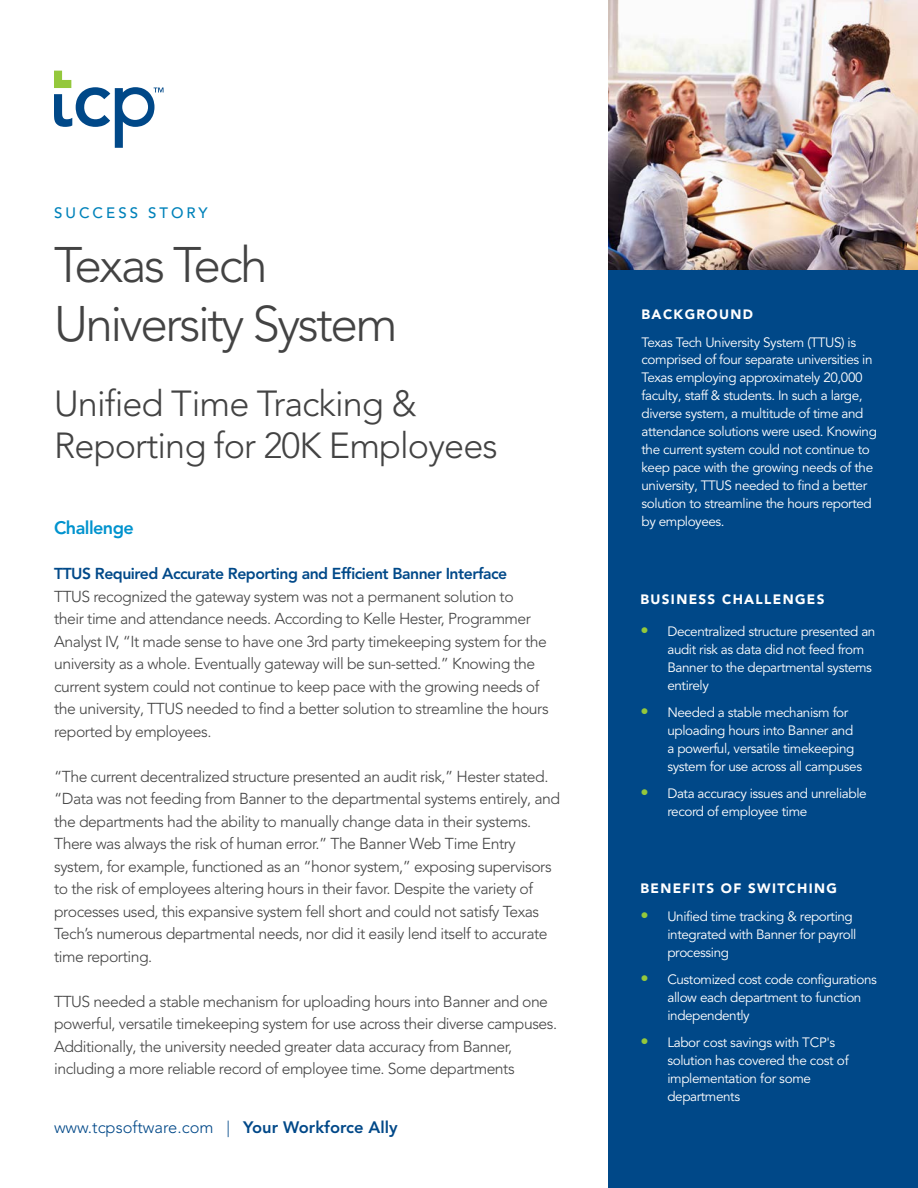
<style>
.page{position:relative;width:918px;height:1188px;background:#fff}
.page>*{position:absolute;margin:0;border:0;box-sizing:border-box;transform-origin:0 0}
.t1{font:300 49.5px/58.5px "Avenir LT Pro";letter-spacing:-.05em;color:#434343}
.t2{font:300 36px/42px "Avenir LT Pro";letter-spacing:-.025em;color:#434343}
.t3{font:800 18px "Avenir LT Pro";letter-spacing:-.03em;color:#0093ce}
.t4{font:300 16.5px "Avenir LT Pro";color:#004888}
.t5{font:300 15.75px/22.5px "Avenir LT Pro";letter-spacing:-.03em;color:#434343}
.t6{font:800 15.75px "Avenir LT Pro";letter-spacing:-.03em;color:#004989}
.t7{font:500 15px "Avenir LT Pro";letter-spacing:.2em;color:#0082ba}
.t8{font:13.5px/18px "Avenir LT Pro";letter-spacing:-.03em;color:#fff}
.t9{font:900 13.5px "Avenir LT Pro";letter-spacing:.1em;color:#fff}
.s1{font-weight:800}
.s2{font-weight:300;font-size:16.5px;color:#94c83c}
</style>
<div class="page">
<div style="left:609px;top:0;width:309px;height:1188px;background:#004888"></div>
<img style="left:609px;top:0;width:309px;height:270px">
<svg style="left:54px;top:71px;width:110px;height:77px"></svg>
<p class="t7" style="left:54px;top:204px;width:155px">SUCCESS STORY</p>
<p class="t1" style="left:54px;top:236px;width:345px">Texas Tech<br>University System</p>
<p class="t2" style="left:54px;top:383px;width:445px">Unified Time Tracking &amp;<br>Reporting for 20K Employees</p>
<p class="t3" style="left:54px;top:517px;width:81px">Challenge</p>
<p class="t6" style="left:54px;top:564px;width:455px">TTUS Required Accurate Reporting and Efficient Banner Interface</p>
<p class="t5" style="left:54px;top:585px;width:496px">TTUS recognized the gateway system was not a permanent solution to<br>their time and attendance needs. According to Kelle Hester, Programmer Analyst IV, “It made sense to have one 3rd party timekeeping system for the university as a whole. Eventually gateway will be sun-setted.” Knowing the current system could not continue to keep pace with the growing needs of the university, TTUS needed to find a better solution to streamline the hours reported by employees.</p>
<p class="t5" style="left:54px;top:765px;width:507px">“The current decentralized structure presented an audit risk,” Hester stated. “Data was not feeding from Banner to the departmental systems entirely, and the departments had the ability to manually change data in their systems.<br>There was always the risk of human error.” The Banner Web Time Entry system, for example, functioned as an “honor system,” exposing supervisors to the risk of employees altering hours in their favor. Despite the variety of processes used, this expansive system fell short and could not satisfy Texas Tech’s numerous departmental needs, nor did it easily lend itself to accurate time reporting.</p>
<p class="t5" style="left:54px;top:990px;width:505px">TTUS needed a stable mechanism for uploading hours into Banner and one powerful, versatile timekeeping system for use across their diverse campuses.<br>Additionally, the university needed greater data accuracy from Banner, including a more reliable record of employee time. Some departments</p>
<p class="t4" style="left:54px;top:1118px;width:345px">www.tcpsoftware.com | <span class="s1">Your Workforce Ally</span></p>
<p class="t9" style="left:642px;top:307px;width:113px">BACKGROUND</p>
<p class="t8" style="left:642px;top:333px;width:237px">Texas Tech University System (TTUS) is comprised of four separate universities in Texas employing approximately 20,000 faculty, staff &amp; students. In such a large, diverse system, a multitude of time and attendance solutions were used. Knowing the current system could not continue to keep pace with the growing needs of the university, TTUS needed to find a better solution to streamline the hours reported by employees.</p>
<p class="t9" style="left:640px;top:591px;width:186px">BUSINESS CHALLENGES</p>
<p class="t8" style="left:667px;top:622px;width:210px;text-indent:-27px"><span class="s2">•</span> Decentralized structure presented an audit risk as data did not feed from<br>Banner to the departmental systems entirely</p>
<p class="t8" style="left:667px;top:703px;width:196px;text-indent:-27px"><span class="s2">•</span> Needed a stable mechanism for uploading hours into Banner and a powerful, versatile timekeeping system for use across all campuses</p>
<p class="t8" style="left:667px;top:784px;width:201px;text-indent:-27px"><span class="s2">•</span> Data accuracy issues and unreliable record of employee time</p>
<p class="t9" style="left:640px;top:880px;width:198px">BENEFITS OF SWITCHING</p>
<p class="t8" style="left:667px;top:908px;width:191px;text-indent:-27px"><span class="s2">•</span> Unified time tracking &amp; reporting integrated with Banner for payroll processing</p>
<p class="t8" style="left:667px;top:971px;width:211px;text-indent:-27px"><span class="s2">•</span> Customized cost code configurations allow each department to function independently</p>
<p class="t8" style="left:667px;top:1034px;width:183px;text-indent:-27px"><span class="s2">•</span> Labor cost savings with TCP's solution has covered the cost of implementation for some departments</p>
</div>
